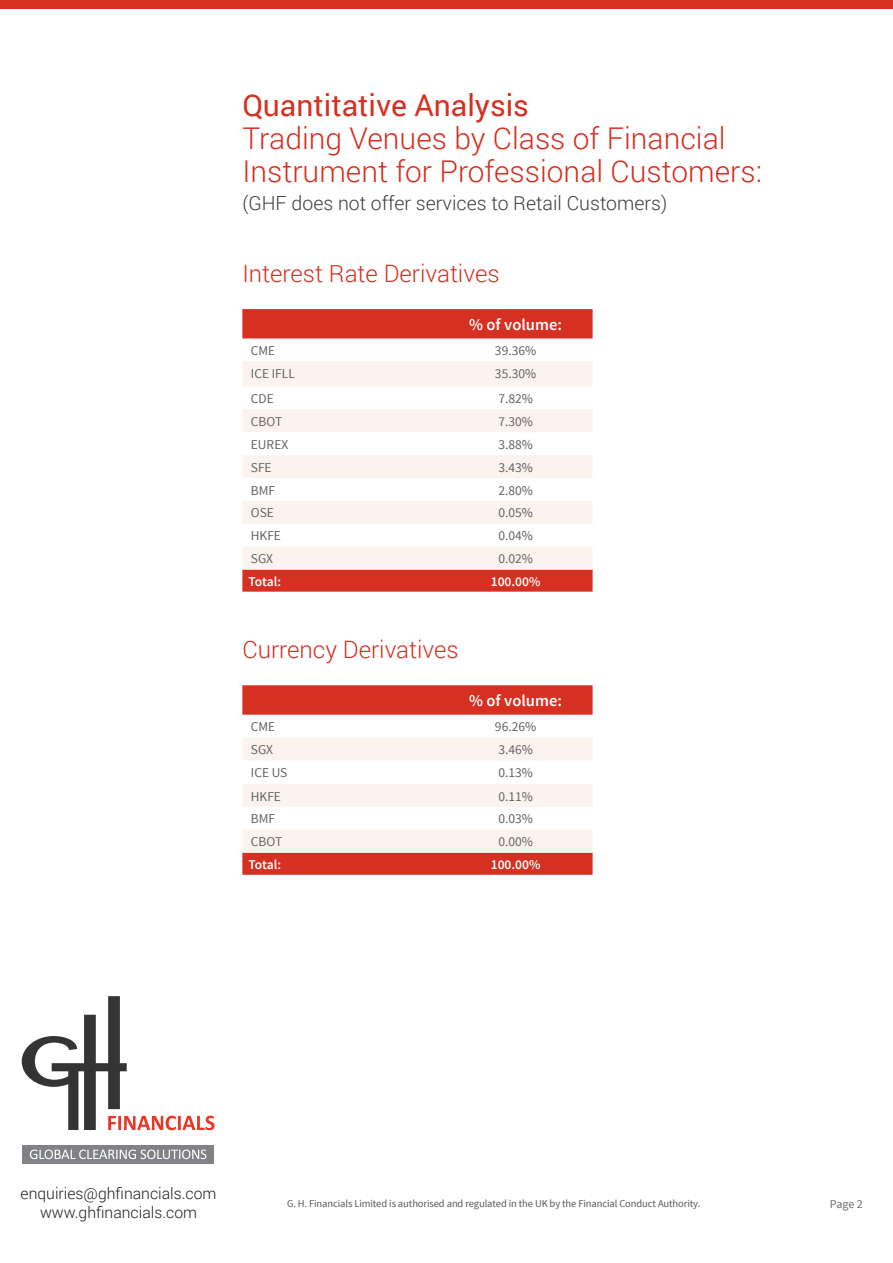
<style>
.page{position:relative;width:893px;height:1263px;background:#fff}
.page>*{position:absolute;margin:0;border:0;box-sizing:border-box;transform-origin:0 0}
.t1{font:300 30px/33px "Roboto";color:#d53021}
.t2{font:300 24px "Roboto";color:#d53021}
.t3{font:300 19.5px "Roboto";color:#3e3e3f}
.t4{font:600 16.5px "Source Sans Pro";color:#fff}
.t5{font:300 15.75px "Roboto";color:#231f20}
.t6{font:13.5px "Source Sans Pro";color:#636366}
.t7{font:600 13.5px "Source Sans Pro";color:#fff}
.t8{font:12px "Source Sans Pro";color:#6c6d70}
.t9{font:10.5px "Source Sans Pro";letter-spacing:-.01em;color:#57585a}
.s1{font-weight:400}
</style>
<div class="page">
<div style="left:0;top:0;width:893px;height:9px;background:#d53021"></div>
<svg style="left:242px;top:309px;width:351px;height:283px;fill:#d53021"></svg>
<svg style="left:242px;top:361px;width:351px;height:208px;fill:#fcf3ee"></svg>
<svg style="left:242px;top:685px;width:351px;height:190px;fill:#d53021"></svg>
<svg style="left:242px;top:737px;width:351px;height:116px"></svg>
<svg style="left:22px;top:996px;width:193px;height:134px"></svg>
<div style="left:23px;top:1145px;width:191px;height:18px;background:#808285"></div>
<svg style="left:30px;top:1149px;width:176px;height:10px"></svg>
<p class="t1" style="left:242px;top:88px;width:485px"><span class="s1">Quantitative Analysis<br></span>Trading Venues by Class of Financial</p>
<p class="t1" style="left:242px;top:154px;width:521px">Instrument for Professional Customers:</p>
<p class="t3" style="left:242px;top:189px;width:426px">(GHF does not offer services to Retail Customers)</p>
<p class="t2" style="left:242px;top:256px;width:259px">Interest Rate Derivatives</p>
<p class="t4" style="left:469px;top:314px;width:94px">% of volume:</p>
<p class="t6" style="left:251px;top:342px;width:26px">CME</p>
<p class="t6" style="left:495px;top:342px;width:43px">39.36%</p>
<p class="t6" style="left:251px;top:365px;width:45px">ICE IFLL</p>
<p class="t6" style="left:495px;top:365px;width:43px">35.30%</p>
<p class="t6" style="left:251px;top:390px;width:24px">CDE</p>
<p class="t6" style="left:498px;top:390px;width:36px">7.82%</p>
<p class="t6" style="left:251px;top:413px;width:33px">CBOT</p>
<p class="t6" style="left:498px;top:413px;width:36px">7.30%</p>
<p class="t6" style="left:251px;top:436px;width:39px">EUREX</p>
<p class="t6" style="left:498px;top:436px;width:36px">3.88%</p>
<p class="t6" style="left:251px;top:459px;width:22px">SFE</p>
<p class="t6" style="left:498px;top:459px;width:36px">3.43%</p>
<p class="t6" style="left:251px;top:482px;width:26px">BMF</p>
<p class="t6" style="left:498px;top:482px;width:36px">2.80%</p>
<p class="t6" style="left:251px;top:504px;width:25px">OSE</p>
<p class="t6" style="left:498px;top:504px;width:36px">0.05%</p>
<p class="t6" style="left:251px;top:527px;width:32px">HKFE</p>
<p class="t6" style="left:498px;top:527px;width:36px">0.04%</p>
<p class="t6" style="left:251px;top:550px;width:24px">SGX</p>
<p class="t6" style="left:498px;top:550px;width:36px">0.02%</p>
<p class="t7" style="left:248px;top:573px;width:34px">Total:</p>
<p class="t7" style="left:491px;top:573px;width:51px">100.00%</p>
<p class="t2" style="left:242px;top:632px;width:218px">Currency Derivatives</p>
<p class="t4" style="left:469px;top:690px;width:94px">% of volume:</p>
<p class="t6" style="left:251px;top:718px;width:26px">CME</p>
<p class="t6" style="left:495px;top:718px;width:43px">96.26%</p>
<p class="t6" style="left:251px;top:741px;width:24px">SGX</p>
<p class="t6" style="left:498px;top:741px;width:36px">3.46%</p>
<p class="t6" style="left:251px;top:764px;width:38px">ICE US</p>
<p class="t6" style="left:498px;top:764px;width:36px">0.13%</p>
<p class="t6" style="left:251px;top:788px;width:32px">HKFE</p>
<p class="t6" style="left:498px;top:788px;width:36px">0.11%</p>
<p class="t6" style="left:251px;top:810px;width:26px">BMF</p>
<p class="t6" style="left:498px;top:810px;width:36px">0.03%</p>
<p class="t6" style="left:251px;top:833px;width:33px">CBOT</p>
<p class="t6" style="left:498px;top:833px;width:36px">0.00%</p>
<p class="t7" style="left:248px;top:856px;width:34px">Total:</p>
<p class="t7" style="left:491px;top:856px;width:51px">100.00%</p>
<p class="t5" style="left:21px;top:1183px;width:197px">enquiries@ghfinancials.com</p>
<p class="t5" style="left:40px;top:1202px;width:159px">www.ghfinancials.com</p>
<p class="t9" style="left:287px;top:1197px;width:415px">G. H. Financials Limited is authorised and regulated in the UK by the Financial Conduct Authority.</p>
<p class="t8" style="left:830px;top:1197px;width:34px">Page 2</p>
</div>
